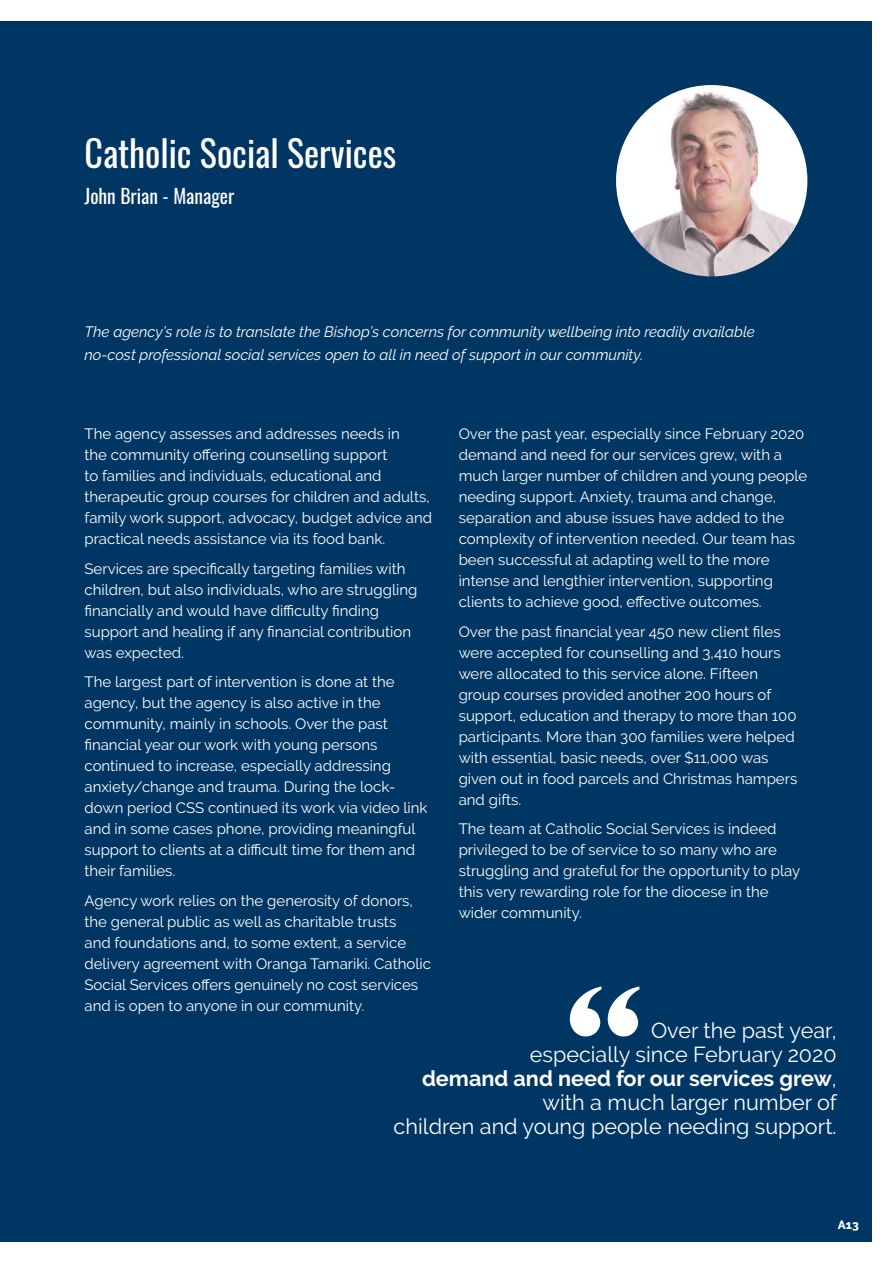
<style>
.page{position:relative;width:893px;height:1263px;background:#fff}
.page>*{position:absolute;margin:0;border:0;box-sizing:border-box;transform-origin:0 0}
.t1{font:36px "Oswald";color:#fff}
.t2{font:21.6px/24px "Raleway";color:#fff;text-align:right}
.t3{font:19.5px "Oswald";color:#fff}
.t4{font:15px/21px "Raleway";color:#fff}
.t5{font:italic 15px/22.5px "Raleway";color:#fff}
.t6{font:800 12px "Raleway";color:#fff}
.s1{font-weight:700}
</style>
<div class="page">
<div style="left:0;top:21px;width:872px;height:1221px;background:#003663"></div>
<svg style="left:570px;top:986px;width:69px;height:50px"></svg>
<img style="left:616px;top:85px;width:191px;height:191px;border-radius:96px">
<h1 class="t1" style="left:85px;top:129px;width:313px">Catholic Social Services</h1>
<h3 class="t3" style="left:85px;top:182px;width:151px">John Brian - Manager</h3>
<p class="t5" style="left:85px;top:321px;width:672px">The agency’s role is to translate the Bishop’s concerns for community wellbeing into readily available no-cost professional social services open to all in need of support in our community.</p>
<p class="t4" style="left:85px;top:423px;width:349px">The agency assesses and addresses needs in<br>the community offering counselling support<br>to families and individuals, educational and therapeutic group courses for children and adults, family work support, advocacy, budget advice and practical needs assistance via its food bank.</p>
<p class="t4" style="left:85px;top:558px;width:334px">Services are specifically targeting families with children, but also individuals, who are struggling financially and would have difficulty finding support and healing if any financial contribution was expected.</p>
<p class="t4" style="left:85px;top:671px;width:344px">The largest part of intervention is done at the agency, but the agency is also active in the community, mainly in schools. Over the past financial year our work with young persons continued to increase, especially addressing anxiety/change and trauma. During the lock&shy;down period CSS continued its work via video link and in some cases phone, providing meaningful support to clients at a difficult time for them and their families.</p>
<p class="t4" style="left:85px;top:890px;width:348px">Agency work relies on the generosity of donors, the general public as well as charitable trusts<br>and foundations and, to some extent, a service delivery agreement with Oranga Tamariki. Catholic Social Services offers genuinely no cost services and is open to anyone in our community.</p>
<p class="t4" style="left:459px;top:423px;width:350px">Over the past year, especially since February 2020 demand and need for our services grew, with a much larger number of children and young people needing support. Anxiety, trauma and change, separation and abuse issues have added to the complexity of intervention needed. Our team has been successful at adapting well to the more intense and lengthier intervention, supporting clients to achieve good, effective outcomes.</p>
<p class="t4" style="left:459px;top:621px;width:340px">Over the past financial year 450 new client files were accepted for counselling and 3,410 hours were allocated to this service alone. Fifteen group courses provided another 200 hours of support, education and therapy to more than 100 participants. More than 300 families were helped with essential, basic needs, over $11,000 was given out in food parcels and Christmas hampers and gifts.</p>
<p class="t4" style="left:459px;top:818px;width:343px">The team at Catholic Social Services is indeed privileged to be of service to so many who are struggling and grateful for the opportunity to play this very rewarding role for the diocese in the wider community.</p>
<h2 class="t2" style="left:394px;top:1018px;width:445px">Over the past year,<br>especially since February 2020<br><span class="s1">demand and need for our services grew</span>, with a much larger number of<br>children and young people needing support.</h2>
<p class="t6" style="left:838px;top:1218px;width:23px">A13</p>
</div>
